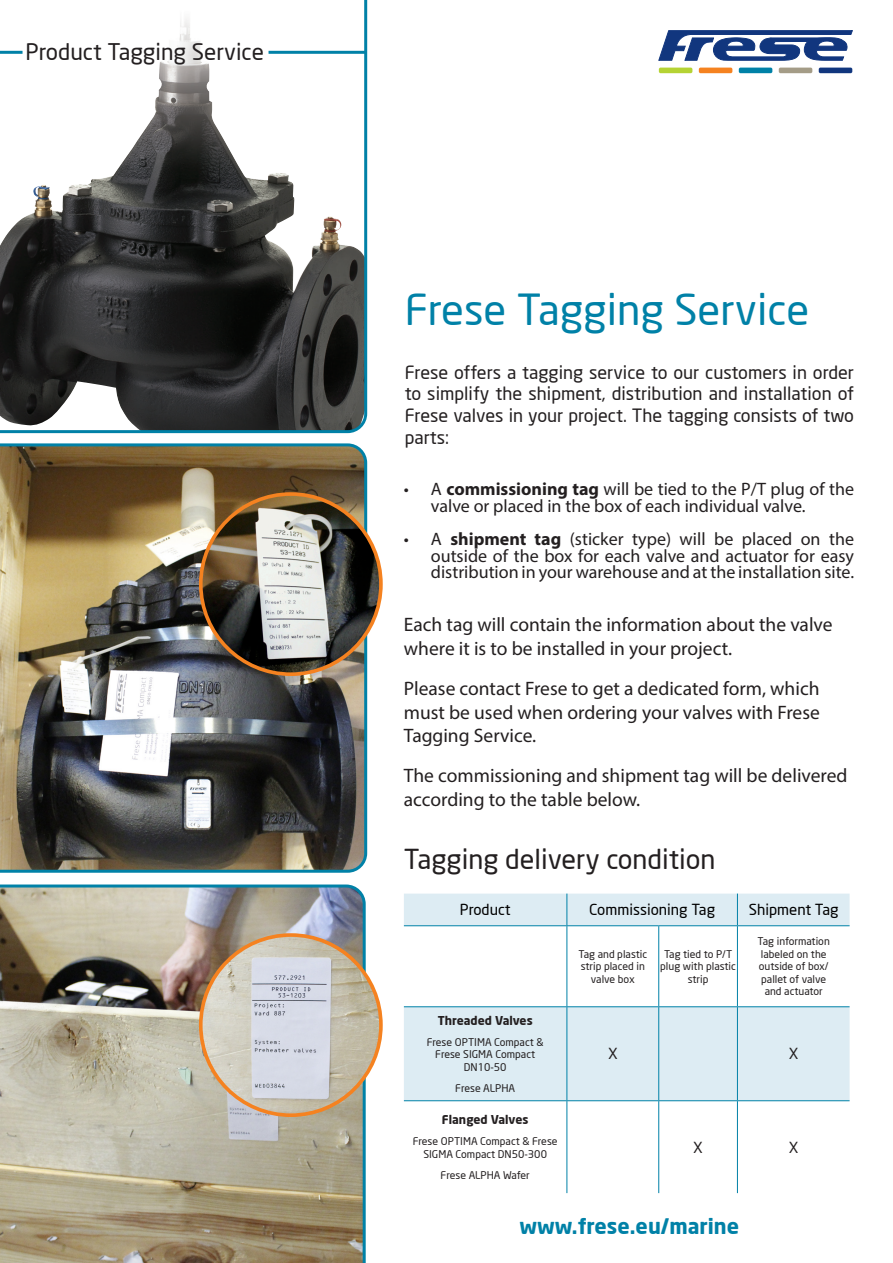
<style>
.page{position:relative;width:893px;height:1263px;background:#fff}
.page>*{position:absolute;margin:0;border:0;box-sizing:border-box;transform-origin:0 0}
.Foside_-_Overskrift{font:42px "Neo Sans";color:#0081a7}
.Foside_-_Overskrift-2{font:27px "Neo Sans";color:#231f20}
.Afsnitsformat_1{font:22.5px "Neo Sans";color:#231f20}
.Titler_-_index{font:700 21px "Neo Sans";color:#0081a7}
.Brødtekst{font:19.5px/23.4px "Myriad Pro";color:#231f20}
.t1{font:18px/16.5px "Myriad Pro";color:#231f20}
.Tekniske_data_-_Brød{font:18px/21.6px "Neo Sans";color:#231f20;text-align:justify}
.Afsnitsformat_1-2{font:15px "Neo Sans";color:#000}
.Afsnitsformat_1-3{font:15px "Neo Sans";color:#231f20}
.Tabel_1{font:700 12px "Neo Sans";color:#231f20}
.Tabeltekst{font:10.5px/12.6px "Neo Sans";color:#231f20;text-align:center}
.s1{font-weight:700}
</style>
<div class="page">
<svg style="left:0;top:0;width:367px;height:433px"></svg>
<img style="left:0;top:443px;width:367px;height:430px">
<img style="left:0;top:884px;width:366px;height:379px">
<hr style="left:0;top:51px;width:23px;height:3px;background:#0081a7">
<hr style="left:269px;top:51px;width:97px;height:3px;background:#0081a7">
<img style="left:201px;top:935px;width:180px;height:180px;border-radius:90px">
<div style="left:199px;top:933px;width:184px;height:184px;border:4px solid #f58220;border-radius:50%"></div>
<img style="left:201px;top:494px;width:180px;height:180px;border-radius:90px">
<div style="left:199px;top:492px;width:184px;height:184px;border:4px solid #f58220;border-radius:50%"></div>
<svg style="left:404px;top:893px;width:446px;height:207px;fill:#ddecf3"></svg>
<hr style="left:566px;top:893px;width:1px;height:32px;background:#0081a7">
<hr style="left:737px;top:893px;width:1px;height:32px;background:#0081a7">
<hr style="left:404px;top:925px;width:163px;height:1px;background:#0081a7">
<hr style="left:567px;top:925px;width:92px;height:1px;background:#0081a7">
<hr style="left:566px;top:926px;width:1px;height:80px;background:#0081a7">
<hr style="left:659px;top:925px;width:78px;height:1px;background:#0081a7">
<hr style="left:658px;top:926px;width:1px;height:80px;background:#0081a7">
<hr style="left:737px;top:925px;width:113px;height:1px;background:#0081a7">
<hr style="left:737px;top:926px;width:1px;height:80px;background:#0081a7">
<hr style="left:404px;top:1006px;width:163px;height:1px;background:#0081a7">
<hr style="left:567px;top:1006px;width:92px;height:1px;background:#0081a7">
<hr style="left:566px;top:1007px;width:1px;height:93px;background:#0081a7">
<hr style="left:659px;top:1006px;width:78px;height:1px;background:#0081a7">
<hr style="left:658px;top:1007px;width:1px;height:93px;background:#0081a7">
<hr style="left:737px;top:1006px;width:113px;height:1px;background:#0081a7">
<hr style="left:737px;top:1007px;width:1px;height:93px;background:#0081a7">
<hr style="left:404px;top:1100px;width:163px;height:1px;background:#0081a7">
<hr style="left:567px;top:1100px;width:92px;height:1px;background:#0081a7">
<hr style="left:566px;top:1101px;width:1px;height:92px;background:#0081a7">
<hr style="left:659px;top:1100px;width:78px;height:1px;background:#0081a7">
<hr style="left:658px;top:1101px;width:1px;height:92px;background:#0081a7">
<hr style="left:737px;top:1100px;width:113px;height:1px;background:#0081a7">
<hr style="left:737px;top:1101px;width:1px;height:92px;background:#0081a7">
<div style="left:659px;top:68px;width:33px;height:5px;background:#b5d334;border-radius:2px"></div>
<div style="left:699px;top:68px;width:33px;height:5px;background:#f58220;border-radius:2px"></div>
<div style="left:739px;top:68px;width:33px;height:5px;background:#0081a7;border-radius:2px"></div>
<div style="left:779px;top:68px;width:33px;height:5px;background:#a49c87;border-radius:2px"></div>
<div style="left:819px;top:68px;width:33px;height:5px;background:#11367e;border-radius:2px"></div>
<svg style="left:659px;top:31px;width:193px;height:30px"></svg>
<p class="Afsnitsformat_1" style="left:26px;top:38px;width:240px">Product Tagging Service</p>
<p class="Foside_-_Overskrift" style="left:405px;top:284px;width:406px">Frese Tagging Service</p>
<p class="Tekniske_data_-_Brød" style="left:405px;top:361px;width:451px">Frese offers a tagging service to our customers in order to simplify the shipment, distribution and installation of Frese valves in your project. The tagging consists of two parts:</p>
<p class="t1" style="left:431px;top:480px;width:425px;text-indent:-27px">• A <span class="s1">commissioning tag</span> will be tied to the P/T plug of the valve or placed in the box of each individual valve.</p>
<p class="t1" style="left:431px;top:530px;width:425px;text-align:justify;text-indent:-27px">• A <span class="s1">shipment tag</span> (sticker type) will be placed on the outside of the box for each valve and actuator for easy distribution in your warehouse and at the installation site.</p>
<p class="Brødtekst" style="left:404px;top:613px;width:430px">Each tag will contain the information about the valve where it is to be installed in your project.</p>
<p class="Brødtekst" style="left:404px;top:676px;width:417px;text-align:justify">Please contact Frese to get a dedicated form, which must be used when ordering your valves with Frese Tagging Service.</p>
<p class="Brødtekst" style="left:404px;top:764px;width:445px">The commissioning and shipment tag will be delivered according to the table below.</p>
<p class="Foside_-_Overskrift-2" style="left:404px;top:842px;width:313px">Tagging delivery condition</p>
<p class="Afsnitsformat_1-2" style="left:460px;top:900px;width:52px">Product</p>
<p class="Afsnitsformat_1-2" style="left:589px;top:900px;width:127px">Commissioning Tag</p>
<p class="Afsnitsformat_1-2" style="left:749px;top:900px;width:91px">Shipment Tag</p>
<p class="Tabeltekst" style="left:578px;top:947px;width:70px;text-align:left">Tag and plastic strip placed in</p>
<p class="Tabeltekst" style="left:591px;top:972px;width:45px">valve box</p>
<p class="Tabeltekst" style="left:757px;top:935px;width:74px">Tag information labeled on the outside of box/ pallet of valve and actuator</p>
<p class="Tabeltekst" style="left:660px;top:947px;width:77px">Tag tied to P/T plug with plastic strip</p>
<p class="Tabel_1" style="left:438px;top:1012px;width:96px">Threaded Valves</p>
<p class="Tabeltekst" style="left:427px;top:1035px;width:118px">Frese OPTIMA Compact &amp;</p>
<p class="Tabeltekst" style="left:435px;top:1048px;width:101px">Frese SIGMA Compact<br>DN10-50</p>
<p class="Tabeltekst" style="left:455px;top:1082px;width:61px">Frese ALPHA</p>
<p class="Tabel_1" style="left:442px;top:1112px;width:88px">Flanged Valves</p>
<p class="Tabeltekst" style="left:413px;top:1135px;width:146px">Frese OPTIMA Compact &amp; Frese<br>SIGMA Compact DN50-300</p>
<p class="Tabeltekst" style="left:441px;top:1169px;width:91px">Frese ALPHA Wafer</p>
<p class="Afsnitsformat_1-3" style="left:608px;top:1045px;width:11px">X</p>
<p class="Afsnitsformat_1-3" style="left:789px;top:1045px;width:11px">X</p>
<p class="Afsnitsformat_1-3" style="left:693px;top:1138px;width:11px">X</p>
<p class="Afsnitsformat_1-3" style="left:789px;top:1138px;width:11px">X</p>
<p class="Titler_-_index" style="left:519px;top:1213px;width:221px">www.frese.eu/marine</p>
</div>
